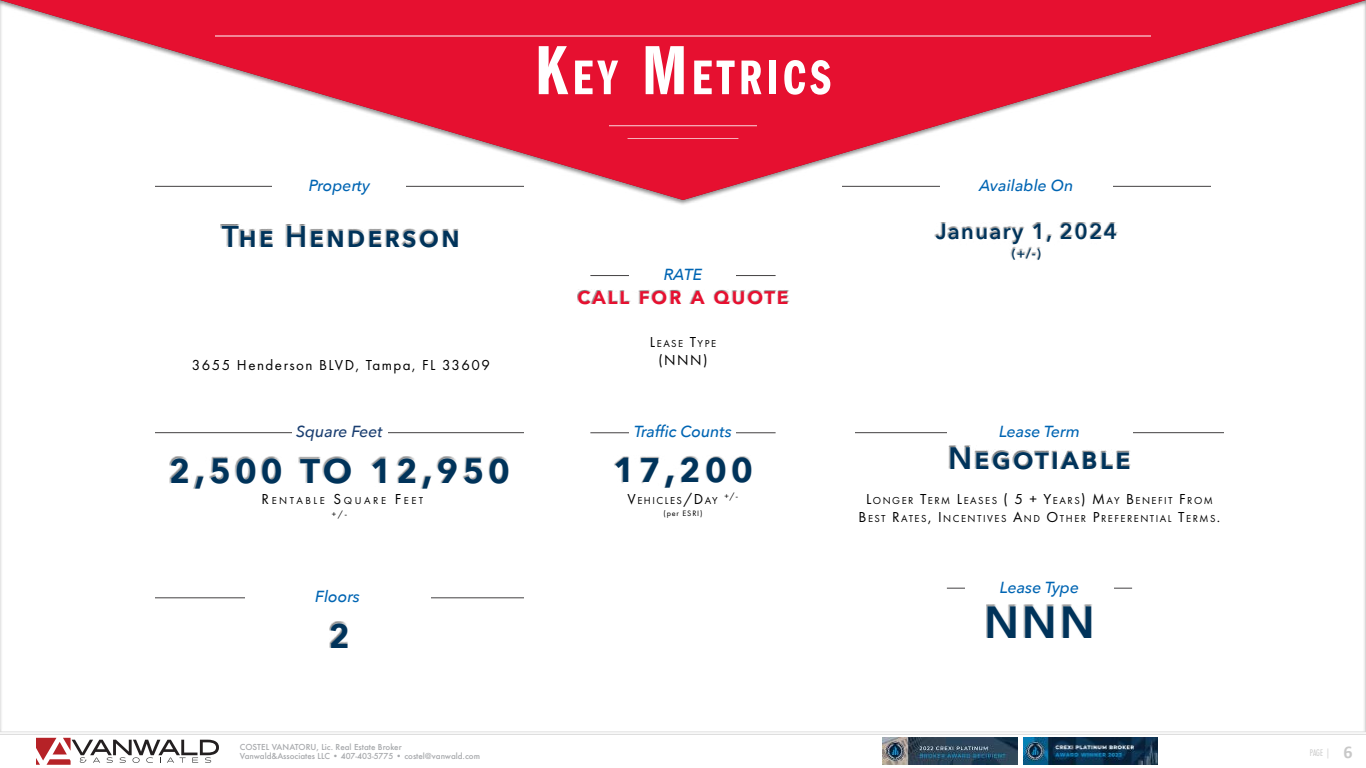
<style>
.page{position:relative;width:1366px;height:768px;background:#fff}
.page>*{position:absolute;margin:0;border:0;box-sizing:border-box;transform-origin:0 0}
.t1{font:50.4px "Franklin Gothic LT Pro Dm Cm";color:#fff}
.t2{font:600 45px "Avenir Next";letter-spacing:.06em;color:#00335a}
.t3{font:600 31px "Avenir Next";letter-spacing:.06em;color:#00335a}
.t4{font:600 30px "Avenir Next";letter-spacing:.06em;color:#00335a}
.t5{font:600 24px "Avenir Next";letter-spacing:.06em;color:#e61030}
.t6{font:600 22px "Avenir Next";letter-spacing:.06em;color:#00335a}
.t7{font:italic 500 16px "Avenir Next";color:#0065b3}
.t8{font:italic 500 16px "Avenir Next";color:#1b3f71}
.t9{font:15px "Futura PT";letter-spacing:.1em;color:#000}
.t10{font:15px "Futura PT";color:#000}
.t11{font:600 12.8px "Avenir Next";color:#00335a}
.t12{font:10.5px/18px "Futura PT";letter-spacing:.145em;color:#000;text-align:center}
.t13{font:10.5px "Futura PT";letter-spacing:.245em;color:#000}
.t14{font:10px "Futura PT Cond";color:#c8c8c8}
.t15{font:8.7px "Futura PT";color:#000}
.t16{font:8.2px "Futura PT";letter-spacing:.1em;color:#000}
.t17{font:500 8px/9.6px "Futura";color:#a7a9ac}
.s1{font-size:72px}
.s2{font-size:15px}
.s3{font-family:"Calibri";font-weight:700;font-size:18px}
</style>
<div class="page">
<svg style="left:36px;top:738px;width:183px;height:27px"></svg>
<hr style="left:0;top:732px;width:1366px;height:1px;background:#d7d7d7">
<hr style="left:0;top:734px;width:1366px;height:1px;background:#d7d7d7">
<img style="left:882px;top:738px;width:135px;height:27px">
<img style="left:1023px;top:738px;width:135px;height:27px">
<div style="left:0;top:0;width:1366px;height:732px;background:#000;opacity:.45"></div>
<hr style="left:155px;top:186px;width:369px;height:1px;background:#434142">
<div style="left:273px;top:175px;width:133px;height:16px;background:#fff"></div>
<hr style="left:155px;top:432px;width:369px;height:1px;background:#434142">
<div style="left:292px;top:421px;width:95px;height:16px;background:#fff"></div>
<div style="left:170px;top:457px;width:340px;height:33px;background:#fff"></div>
<div style="left:170px;top:456px;width:340px;height:33px;background:#000;opacity:.75"></div>
<hr style="left:842px;top:186px;width:369px;height:1px;background:#434142">
<div style="left:940px;top:175px;width:173px;height:16px;background:#fff"></div>
<hr style="left:215px;top:36px;width:936px;height:1px;background:#fff">
<hr style="left:590px;top:432px;width:186px;height:1px;background:#434142">
<div style="left:630px;top:421px;width:106px;height:16px;background:#fff"></div>
<div style="left:614px;top:457px;width:139px;height:32px;background:#fff"></div>
<div style="left:614px;top:456px;width:139px;height:32px;background:#000;opacity:.75"></div>
<hr style="left:155px;top:597px;width:369px;height:1px;background:#434142">
<div style="left:245px;top:586px;width:185px;height:16px;background:#fff"></div>
<div style="left:329px;top:626px;width:20px;height:23px;background:#fff"></div>
<div style="left:329px;top:621px;width:20px;height:27px;background:#000;opacity:.75"></div>
<hr style="left:855px;top:432px;width:369px;height:1px;background:#434142">
<div style="left:947px;top:421px;width:185px;height:16px;background:#fff"></div>
<div style="left:949px;top:446px;width:182px;height:24px;background:#fff"></div>
<div style="left:949px;top:446px;width:182px;height:23px;background:#000;opacity:.75"></div>
<hr style="left:947px;top:588px;width:185px;height:1px;background:#434142">
<div style="left:965px;top:577px;width:149px;height:16px;background:#fff"></div>
<div style="left:986px;top:605px;width:107px;height:34px;background:#fff"></div>
<div style="left:986px;top:604px;width:107px;height:34px;background:#000;opacity:.75"></div>
<hr style="left:609px;top:126px;width:148px;height:1px;background:#fff">
<hr style="left:628px;top:139px;width:110px;height:1px;background:#fff">
<div style="left:220px;top:225px;width:239px;height:24px;background:#fff"></div>
<div style="left:220px;top:224px;width:239px;height:23px;background:#000;opacity:.75"></div>
<hr style="left:590px;top:275px;width:186px;height:1px;background:#434142">
<div style="left:630px;top:264px;width:106px;height:16px;background:#fff"></div>
<div style="left:577px;top:291px;width:212px;height:15px;background:#fff"></div>
<div style="left:577px;top:290px;width:212px;height:14px;background:#000;opacity:.75"></div>
<div style="left:934px;top:223px;width:184px;height:38px;background:#fff"></div>
<div style="left:934px;top:222px;width:184px;height:38px;background:#000;opacity:.75"></div>
<h1 class="t1" style="left:535px;top:50px;width:181px"><span class="s1">K</span>EY <span class="s1">M</span>ETRICS</h1>
<h3 class="t7" style="left:309px;top:172px;width:63px">Property</h3>
<h3 class="t4" style="left:222px;top:211px;width:240px">The Henderson</h3>
<h3 class="t9" style="left:192px;top:356px;width:300px">3655 Henderson BLVD, Tampa, FL 33609</h3>
<h3 class="t8" style="left:296px;top:418px;width:88px">Square Feet</h3>
<h2 class="t2" style="left:168px;top:428px;width:344px">2,500 to 12,950</h2>
<p class="t13" style="left:262px;top:495px;width:163px"><span class="s2">R</span>ENTABLE <span class="s2">S</span>QUAR E <span class="s2">F</span>EET</p>
<p class="t15" style="left:332px;top:509px;width:17px">+/-</p>
<h3 class="t7" style="left:315px;top:583px;width:46px">Floors</h3>
<h2 class="t2" style="left:328px;top:593px;width:25px">2</h2>
<h3 class="t7" style="left:664px;top:261px;width:40px">RATE</h3>
<h3 class="t5" style="left:577px;top:275px;width:213px">call for a quote</h3>
<p class="t12" style="left:650px;top:334px;width:68px"><span class="s2">L</span>EASE <span class="s2">T</span>YPE</p>
<h3 class="t10" style="left:658px;top:351px;width:19px">(NNN</h3>
<h3 class="t10" style="left:703px;top:351px;width:6px">)</h3>
<h3 class="t7" style="left:634px;top:418px;width:99px">Traffic Counts</h3>
<h2 class="t2" style="left:612px;top:428px;width:143px">17,200</h2>
<p class="t12" style="left:628px;top:491px;width:92px"><span class="s2">V</span>EHICLES<span class="s2">/D</span>AY</p>
<p class="t15" style="left:724px;top:491px;width:16px">+/-</p>
<p class="t16" style="left:664px;top:509px;width:40px">(per ESRI)</p>
<h3 class="t7" style="left:979px;top:172px;width:96px">Available On</h3>
<h3 class="t6" style="left:936px;top:212px;width:183px">January 1, 2024</h3>
<p class="t11" style="left:1012px;top:242px;width:31px">(+/-)</p>
<h3 class="t7" style="left:999px;top:418px;width:82px">Lease Term</h3>
<h3 class="t3" style="left:948px;top:431px;width:184px">Negotiable</h3>
<p class="t12" style="left:859px;top:492px;width:363px"><span class="s2">L</span>ONGER <span class="s2">T</span>ERM <span class="s2">L</span> EASES <span class="s2">( 5 + Y</span>EARS <span class="s2">) M</span>AY <span class="s2">B</span>ENEF IT <span class="s2">F</span>ROM<br><span class="s2">B</span> EST <span class="s2">R</span>ATES<span class="s2">, I</span> NCENTIVES <span class="s2">A</span>ND <span class="s2">O</span>THER <span class="s2">P</span>R EF ER ENTIAL <span class="s2">T</span>ERMS<span class="s2">.</span></p>
<h3 class="t7" style="left:1000px;top:573px;width:81px">Lease Type</h3>
<h2 class="t2" style="left:984px;top:583px;width:112px">NNN</h2>
<p class="t17" style="left:240px;top:742px;width:242px">COSTEL VANATORU, Lic. Real Estate Broker<br>Vanwald&amp;Associates LLC • 407-403-5775 • costel@vanwald.com</p>
<p class="t14" style="left:1310px;top:747px;width:44px">PAGE | <span class="s3">6</span></p>
</div>
